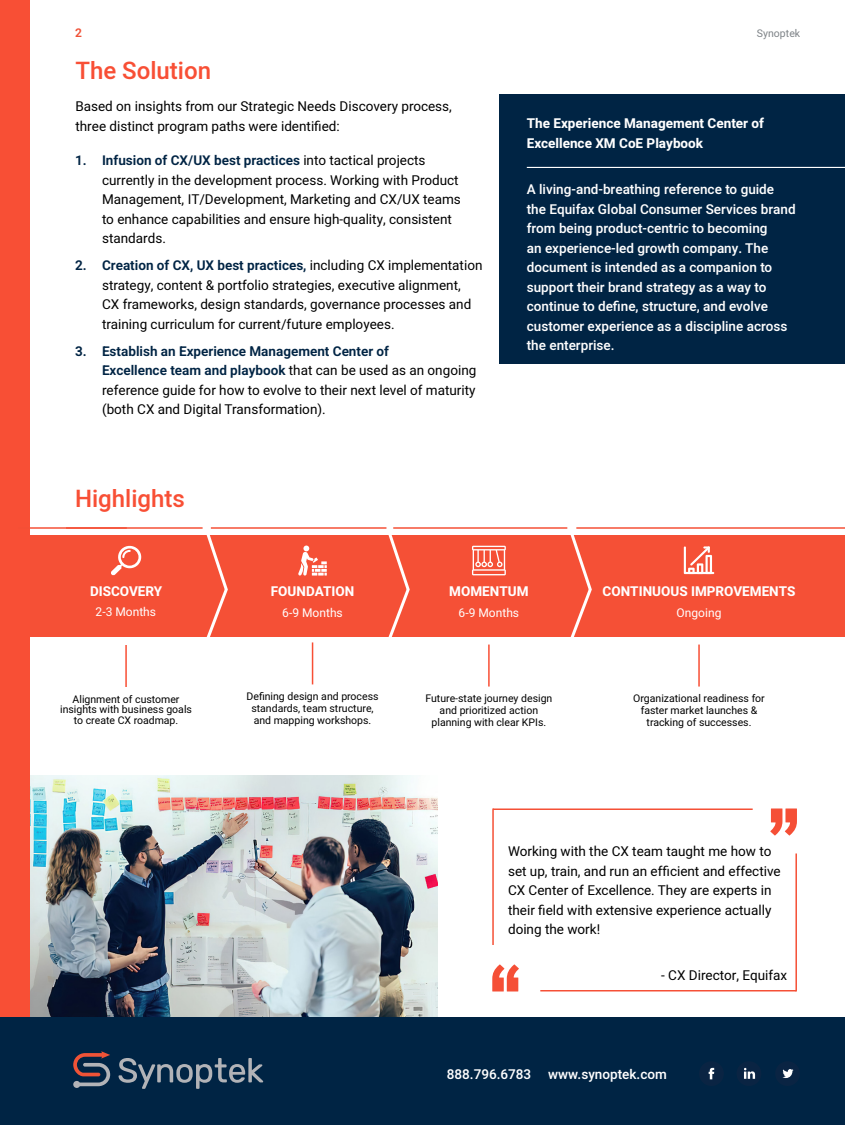
<style>
.page{position:relative;width:845px;height:1125px;background:#fff}
.page>*{position:absolute;margin:0;border:0;box-sizing:border-box;transform-origin:0 0}
.Orange_subtitle{font:500 24px "Heebo";color:#f84f35}
.t1{font:13.5px/19.5px "Heebo";color:#000}
.Subtitle{font:500 13.5px/19.5px "Heebo";color:#fff}
.Subtitle-2{font:700 13.5px/19.5px "Heebo";color:#fff}
.t2{font:12px "Heebo";color:#fff}
.t3{font:600 12px "Heebo";color:#f05238}
.t4{font:10.5px/12px "Heebo";color:#000;text-align:center}
.t5{font:10.5px "Heebo";color:#7e8387}
.s1{font-weight:600;color:#002444}
</style>
<div class="page">
<div style="left:0;top:536px;width:844px;height:102px;background:#f55036"></div>
<div style="left:0;top:0;width:30px;height:1125px;background:#f84f35"></div>
<div style="left:0;top:1017px;width:844px;height:108px;background:#002444"></div>
<div style="left:736px;top:1061px;width:25px;height:25px;background:#0a2443;border-radius:50%"></div>
<svg style="left:744px;top:1068px;width:11px;height:11px"></svg>
<div style="left:775px;top:1061px;width:24px;height:25px;background:#0a2443;border-radius:50%"></div>
<svg style="left:782px;top:1069px;width:11px;height:9px"></svg>
<div style="left:699px;top:1061px;width:24px;height:25px;background:#0a2443;border-radius:50%"></div>
<svg style="left:708px;top:1068px;width:6px;height:11px"></svg>
<svg style="left:73px;top:1051px;width:37px;height:37px"></svg>
<svg style="left:118px;top:1058px;width:145px;height:31px"></svg>
<div style="left:500px;top:94px;width:344px;height:270px;background:#002444"></div>
<svg style="left:111px;top:546px;width:30px;height:29px"></svg>
<hr style="left:125px;top:645px;width:2px;height:42px;background:#f84f35">
<svg style="left:472px;top:546px;width:34px;height:29px"></svg>
<hr style="left:488px;top:645px;width:1px;height:42px;background:#f84f35">
<svg style="left:683px;top:546px;width:31px;height:28px"></svg>
<hr style="left:698px;top:645px;width:1px;height:42px;background:#f84f35">
<hr style="left:312px;top:642px;width:1px;height:42px;background:#f84f35">
<svg style="left:298px;top:546px;width:29px;height:30px"></svg>
<svg style="left:202px;top:527px;width:27px;height:111px"></svg>
<svg style="left:384px;top:527px;width:27px;height:111px"></svg>
<svg style="left:566px;top:527px;width:27px;height:111px"></svg>
<img style="left:30px;top:776px;width:407px;height:241px">
<hr style="left:526px;top:167px;width:318px;height:1px;background:#fff">
<hr style="left:66px;top:527px;width:136px;height:2px;background:#f55036">
<hr style="left:18px;top:527px;width:109px;height:2px;background:#f55036">
<hr style="left:211px;top:527px;width:175px;height:2px;background:#f55036">
<hr style="left:393px;top:527px;width:174px;height:2px;background:#f55036">
<hr style="left:576px;top:527px;width:268px;height:2px;background:#f55036">
<hr style="left:492px;top:808px;width:2px;height:137px;background:#f55036">
<hr style="left:493px;top:808px;width:259px;height:2px;background:#f55036">
<svg style="left:770px;top:808px;width:27px;height:28px"></svg>
<svg style="left:492px;top:964px;width:27px;height:28px"></svg>
<hr style="left:795px;top:854px;width:1px;height:138px;background:#f55036">
<hr style="left:540px;top:990px;width:256px;height:2px;background:#f55036">
<p class="t3" style="left:75px;top:24px;width:8px">2</p>
<p class="t5" style="left:757px;top:25px;width:45px">Synoptek</p>
<p class="Orange_subtitle" style="left:75px;top:54px;width:137px">The Solution</p>
<p class="t1" style="left:75px;top:97px;width:378px">Based on insights from our Strategic Needs Discovery process, three distinct program paths were identified:</p>
<p class="t1" style="left:102px;top:151px;width:360px;text-indent:-27px"><span class="s1">1. Infusion of CX/UX best practices</span> into tactical projects currently in the development process. Working with Product Management, IT/Development, Marketing and CX/UX teams to enhance capabilities and ensure high-quality, consistent standards.</p>
<p class="t1" style="left:102px;top:256px;width:382px;text-indent:-27px"><span class="s1">2. Creation of CX, UX best practices,</span> including CX implementation strategy, content &amp; portfolio strategies, executive alignment,<br>CX frameworks, design standards, governance processes and training curriculum for current/future employees.</p>
<p class="t1" style="left:102px;top:341px;width:376px;text-indent:-27px"><span class="s1">3. Establish an Experience Management Center of<br>Excellence team and playbook</span> that can be used as an ongoing reference guide for how to evolve to their next level of maturity (both CX and Digital Transformation).</p>
<p class="Orange_subtitle" style="left:75px;top:481px;width:111px">Highlights</p>
<p class="Subtitle-2" style="left:526px;top:114px;width:239px">The Experience Management Center of<br>Excellence XM CoE Playbook</p>
<p class="Subtitle" style="left:526px;top:180px;width:270px">A living-and-breathing reference to guide the Equifax Global Consumer Services brand from being product-centric to becoming<br>an experience-led growth company. The document is intended as a companion to support their brand strategy as a way to continue to define, structure, and evolve customer experience as a discipline across the enterprise.</p>
<p class="Subtitle-2" style="left:90px;top:582px;width:74px">DISCOVERY</p>
<p class="t2" style="left:96px;top:603px;width:62px">2-3 Months</p>
<p class="t4" style="left:60px;top:694px;width:133px;line-height:10.5px">Alignment of customer insights with business goals to create CX roadmap.</p>
<p class="Subtitle-2" style="left:271px;top:582px;width:85px">FOUNDATION</p>
<p class="t2" style="left:282px;top:604px;width:62px">6-9 Months</p>
<p class="t4" style="left:246px;top:690px;width:133px">Defining design and process standards, team structure, and mapping workshops.</p>
<p class="Subtitle-2" style="left:449px;top:582px;width:81px">MOMENTUM</p>
<p class="t2" style="left:458px;top:604px;width:62px">6-9 Months</p>
<p class="t4" style="left:425px;top:692px;width:128px">Future-state journey design and prioritized action planning with clear KPIs.</p>
<p class="Subtitle-2" style="left:602px;top:582px;width:194px">CONTINUOUS IMPROVEMENTS</p>
<p class="t2" style="left:676px;top:604px;width:46px">Ongoing</p>
<p class="t4" style="left:633px;top:692px;width:133px">Organizational readiness for faster market launches &amp; tracking of successes.</p>
<p class="t1" style="left:508px;top:842px;width:274px">Working with the CX team taught me how to set up, train, and run an efficient and effective CX Center of Excellence. They are experts in their field with extensive experience actually doing the work!</p>
<p class="t1" style="left:661px;top:966px;width:127px">- CX Director, Equifax</p>
<p class="Subtitle" style="left:447px;top:1064px;width:221px">888.796.6783 www.synoptek.com</p>
</div>
